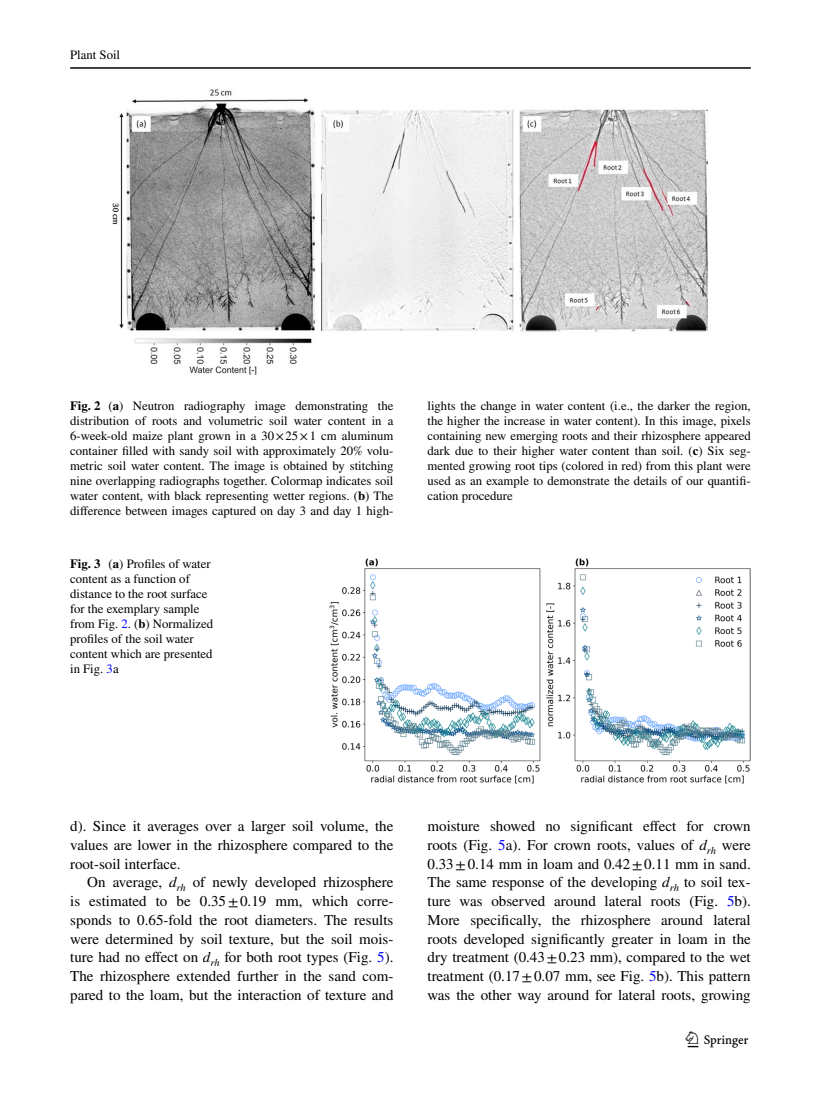
<style>
.page{position:relative;width:821px;height:1106px;background:#fff}
.page>*{position:absolute;margin:0;border:0;box-sizing:border-box;transform-origin:0 0}
.t1{font:22.5px "Springnew Regular 3";color:#000}
.t2{font:15px/18.8px "STIX";color:#000;text-align:justify}
.t3{font:12.75px/15px "STIX";color:#000;text-align:justify}
.s1{font-weight:700}
.s2{color:#00f}
.s3{font-family:"STIX General Italic 73"}
.s4{font-family:"STIX General Italic 74"}
.s5{font-family:"STIX General Italic 75"}
.s6{font-family:"STIX General Italic 76"}
</style>
<div class="page">
<hr style="left:70px;top:67px;width:680px;height:2px;background:#000">
<img style="left:113px;top:89px;width:595px;height:286px">
<img style="left:329px;top:558px;width:421px;height:225px">
<p class="t3" style="left:70px;top:48px;width:51px">Plant Soil</p>
<p class="t3" style="left:70px;top:399px;width:325px"><span class="s1">Fig. 2</span> (<span class="s1">a</span>) Neutron radiography image demonstrating the distribution of roots and volumetric soil water content in a 6-week-old maize plant grown in a 30×25×1 cm aluminum container filled with sandy soil with approximately 20% volu&shy;metric soil water content. The image is obtained by stitching nine overlapping radiographs together. Colormap indicates soil water content, with black representing wetter regions. (<span class="s1">b</span>) The difference between images captured on day 3 and day 1 high-</p>
<p class="t3" style="left:427px;top:399px;width:325px">lights the change in water content (i.e., the darker the region, the higher the increase in water content). In this image, pixels containing new emerging roots and their rhizosphere appeared dark due to their higher water content than soil. (<span class="s1">c</span>) Six seg&shy;mented growing root tips (colored in red) from this plant were used as an example to demonstrate the details of our quantifi&shy;cation procedure</p>
<p class="t3" style="left:70px;top:557px;width:145px;text-align:left"><span class="s1">Fig. 3</span> (<span class="s1">a</span>) Profiles of water content as a function of distance to the root surface for the exemplary sample from Fig. <span class="s2">2</span>. (<span class="s1">b</span>) Normalized profiles of the soil water content which are presented in Fig. <span class="s2">3</span>a</p>
<p class="t2" style="left:70px;top:817px;width:325px">d). Since it averages over a larger soil volume, the values are lower in the rhizosphere compared to the root-soil interface.</p>
<p class="t2" style="left:70px;top:873px;width:325px;text-indent:17px">On average, <span class="s3">d</span><sub>rh</sub> of newly developed rhizosphere is estimated to be 0.35±0.19 mm, which corre&shy;sponds to 0.65-fold the root diameters. The results were determined by soil texture, but the soil mois&shy;ture had no effect on <span class="s4">d</span><sub>rh</sub> for both root types (Fig. <span class="s2">5</span>).<br>The rhizosphere extended further in the sand com&shy;pared to the loam, but the interaction of texture and</p>
<p class="t2" style="left:427px;top:817px;width:325px">moisture showed no significant effect for crown roots (Fig. <span class="s2">5</span>a). For crown roots, values of <span class="s5">d</span><sub>rh</sub> were 0.33±0.14 mm in loam and 0.42±0.11 mm in sand.<br>The same response of the developing <span class="s6">d</span><sub>rh</sub> to soil tex&shy;ture was observed around lateral roots (Fig. <span class="s2">5</span>b).<br>More specifically, the rhizosphere around lateral roots developed significantly greater in loam in the dry treatment (0.43±0.23 mm), compared to the wet treatment (0.17±0.07 mm, see Fig. <span class="s2">5</span>b). This pattern was the other way around for lateral roots, growing</p>
<h1 class="t1" style="left:687px;top:1031px;width:62px">1 3</h1>
</div>
